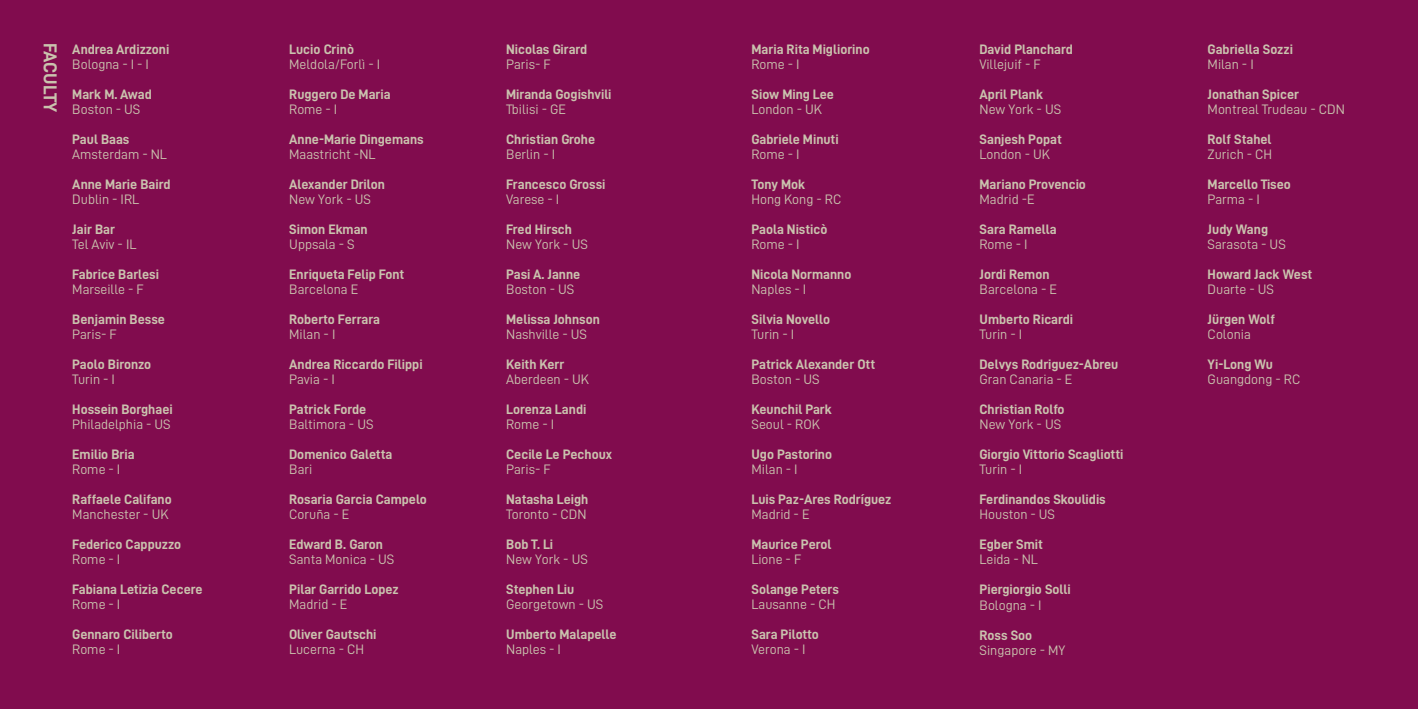
<style>
.page{position:relative;width:1418px;height:709px;background:#fff}
.page>*{position:absolute;margin:0;border:0;box-sizing:border-box;transform-origin:0 0}
.t1{font:18.75px "D DIN Bold";letter-spacing:-.015em;color:#cac3ae}
.t2{font:13.75px "D DIN Bold";color:#cac3ae}
.t3{font:13.75px "D DIN";color:#cac3ae}
</style>
<div class="page">
<div style="left:0;top:0;width:1417px;height:709px;background:#810c4e"></div>
<h1 class="t1" style="left:61px;top:43px;width:71px;rotate:90deg">FACULTY</h1>
<p class="t2" style="left:72px;top:42px;width:99px">Andrea Ardizzoni</p>
<p class="t3" style="left:72px;top:57px;width:78px">Bologna - I - I</p>
<p class="t2" style="left:72px;top:87px;width:81px">Mark M. Awad</p>
<p class="t3" style="left:72px;top:102px;width:70px">Boston - US</p>
<p class="t2" style="left:72px;top:132px;width:59px">Paul Baas</p>
<p class="t3" style="left:72px;top:147px;width:96px">Amsterdam - NL</p>
<p class="t2" style="left:72px;top:177px;width:100px">Anne Marie Baird</p>
<p class="t3" style="left:72px;top:192px;width:69px">Dublin - IRL</p>
<p class="t2" style="left:72px;top:222px;width:44px">Jair Bar</p>
<p class="t3" style="left:72px;top:237px;width:66px">Tel Aviv - IL</p>
<p class="t2" style="left:72px;top:267px;width:88px">Fabrice Barlesi</p>
<p class="t3" style="left:72px;top:282px;width:73px">Marseille - F</p>
<p class="t2" style="left:72px;top:312px;width:94px">Benjamin Besse</p>
<p class="t3" style="left:72px;top:327px;width:46px">Paris- F</p>
<p class="t2" style="left:72px;top:357px;width:80px">Paolo Bironzo</p>
<p class="t3" style="left:72px;top:372px;width:44px">Turin - I</p>
<p class="t2" style="left:72px;top:402px;width:102px">Hossein Borghaei</p>
<p class="t3" style="left:72px;top:417px;width:100px">Philadelphia - US</p>
<p class="t2" style="left:72px;top:447px;width:64px">Emilio Bria</p>
<p class="t3" style="left:72px;top:462px;width:50px">Rome - I</p>
<p class="t2" style="left:72px;top:492px;width:101px">Raffaele Califano</p>
<p class="t3" style="left:72px;top:507px;width:98px">Manchester - UK</p>
<p class="t2" style="left:72px;top:537px;width:110px">Federico Cappuzzo</p>
<p class="t3" style="left:72px;top:552px;width:50px">Rome - I</p>
<p class="t2" style="left:72px;top:582px;width:132px">Fabiana Letizia Cecere</p>
<p class="t3" style="left:72px;top:597px;width:50px">Rome - I</p>
<p class="t2" style="left:72px;top:627px;width:102px">Gennaro Ciliberto</p>
<p class="t3" style="left:72px;top:642px;width:50px">Rome - I</p>
<p class="t2" style="left:289px;top:42px;width:66px">Lucio Crinò</p>
<p class="t3" style="left:289px;top:57px;width:93px">Meldola/Forlì - I</p>
<p class="t2" style="left:289px;top:87px;width:103px">Ruggero De Maria</p>
<p class="t3" style="left:289px;top:102px;width:50px">Rome - I</p>
<p class="t2" style="left:289px;top:132px;width:136px">Anne-Marie Dingemans</p>
<p class="t3" style="left:289px;top:147px;width:88px">Maastricht -NL</p>
<p class="t2" style="left:289px;top:177px;width:97px">Alexander Drilon</p>
<p class="t3" style="left:289px;top:192px;width:83px">New York - US</p>
<p class="t2" style="left:289px;top:222px;width:80px">Simon Ekman</p>
<p class="t3" style="left:289px;top:237px;width:67px">Uppsala - S</p>
<p class="t2" style="left:289px;top:267px;width:117px">Enriqueta Felip Font</p>
<p class="t3" style="left:289px;top:282px;width:70px">Barcelona E</p>
<p class="t2" style="left:289px;top:312px;width:92px">Roberto Ferrara</p>
<p class="t3" style="left:289px;top:327px;width:48px">Milan - I</p>
<p class="t2" style="left:289px;top:357px;width:135px">Andrea Riccardo Filippi</p>
<p class="t3" style="left:289px;top:372px;width:47px">Pavia - I</p>
<p class="t2" style="left:289px;top:402px;width:79px">Patrick Forde</p>
<p class="t3" style="left:289px;top:417px;width:86px">Baltimora - US</p>
<p class="t2" style="left:289px;top:447px;width:104px">Domenico Galetta</p>
<p class="t3" style="left:289px;top:462px;width:25px">Bari</p>
<p class="t2" style="left:289px;top:492px;width:139px">Rosaria Garcia Campelo</p>
<p class="t3" style="left:289px;top:507px;width:62px">Coruña - E</p>
<p class="t2" style="left:289px;top:537px;width:95px">Edward B. Garon</p>
<p class="t3" style="left:289px;top:552px;width:107px">Santa Monica - US</p>
<p class="t2" style="left:289px;top:582px;width:111px">Pilar Garrido Lopez</p>
<p class="t3" style="left:289px;top:597px;width:59px">Madrid - E</p>
<p class="t2" style="left:289px;top:627px;width:89px">Oliver Gautschi</p>
<p class="t3" style="left:289px;top:642px;width:76px">Lucerna - CH</p>
<p class="t2" style="left:506px;top:42px;width:83px">Nicolas Girard</p>
<p class="t3" style="left:506px;top:57px;width:46px">Paris- F</p>
<p class="t2" style="left:506px;top:87px;width:107px">Miranda Gogishvili</p>
<p class="t3" style="left:506px;top:102px;width:61px">Tbilisi - GE</p>
<p class="t2" style="left:506px;top:132px;width:90px">Christian Grohe</p>
<p class="t3" style="left:506px;top:147px;width:50px">Berlin - I</p>
<p class="t2" style="left:506px;top:177px;width:101px">Francesco Grossi</p>
<p class="t3" style="left:506px;top:192px;width:55px">Varese - I</p>
<p class="t2" style="left:506px;top:222px;width:67px">Fred Hirsch</p>
<p class="t3" style="left:506px;top:237px;width:83px">New York - US</p>
<p class="t2" style="left:506px;top:267px;width:76px">Pasi A. Janne</p>
<p class="t3" style="left:506px;top:282px;width:70px">Boston - US</p>
<p class="t2" style="left:506px;top:312px;width:95px">Melissa Johnson</p>
<p class="t3" style="left:506px;top:327px;width:82px">Nashville - US</p>
<p class="t2" style="left:506px;top:357px;width:60px">Keith Kerr</p>
<p class="t3" style="left:506px;top:372px;width:84px">Aberdeen - UK</p>
<p class="t2" style="left:506px;top:402px;width:82px">Lorenza Landi</p>
<p class="t3" style="left:506px;top:417px;width:50px">Rome - I</p>
<p class="t2" style="left:506px;top:447px;width:107px">Cecile Le Pechoux</p>
<p class="t3" style="left:506px;top:462px;width:46px">Paris- F</p>
<p class="t2" style="left:506px;top:492px;width:84px">Natasha Leigh</p>
<p class="t3" style="left:506px;top:507px;width:82px">Toronto - CDN</p>
<p class="t2" style="left:506px;top:537px;width:48px">Bob T. Li</p>
<p class="t3" style="left:506px;top:552px;width:83px">New York - US</p>
<p class="t2" style="left:506px;top:582px;width:70px">Stephen Liu</p>
<p class="t3" style="left:506px;top:597px;width:99px">Georgetown - US</p>
<p class="t2" style="left:506px;top:627px;width:112px">Umberto Malapelle</p>
<p class="t3" style="left:506px;top:642px;width:56px">Naples - I</p>
<p class="t2" style="left:751px;top:42px;width:120px">Maria Rita Migliorino</p>
<p class="t3" style="left:751px;top:57px;width:50px">Rome - I</p>
<p class="t2" style="left:751px;top:87px;width:84px">Siow Ming Lee</p>
<p class="t3" style="left:751px;top:102px;width:72px">London - UK</p>
<p class="t2" style="left:751px;top:132px;width:89px">Gabriele Minuti</p>
<p class="t3" style="left:751px;top:147px;width:50px">Rome - I</p>
<p class="t2" style="left:751px;top:177px;width:55px">Tony Mok</p>
<p class="t3" style="left:751px;top:192px;width:91px">Hong Kong - RC</p>
<p class="t2" style="left:751px;top:222px;width:77px">Paola Nisticò</p>
<p class="t3" style="left:751px;top:237px;width:50px">Rome - I</p>
<p class="t2" style="left:751px;top:267px;width:101px">Nicola Normanno</p>
<p class="t3" style="left:751px;top:282px;width:56px">Naples - I</p>
<p class="t2" style="left:751px;top:312px;width:80px">Silvia Novello</p>
<p class="t3" style="left:751px;top:327px;width:44px">Turin - I</p>
<p class="t2" style="left:751px;top:357px;width:125px">Patrick Alexander Ott</p>
<p class="t3" style="left:751px;top:372px;width:70px">Boston - US</p>
<p class="t2" style="left:751px;top:402px;width:82px">Keunchil Park</p>
<p class="t3" style="left:751px;top:417px;width:70px">Seoul - ROK</p>
<p class="t2" style="left:751px;top:447px;width:82px">Ugo Pastorino</p>
<p class="t3" style="left:751px;top:462px;width:48px">Milan - I</p>
<p class="t2" style="left:751px;top:492px;width:141px">Luis Paz-Ares Rodríguez</p>
<p class="t3" style="left:751px;top:507px;width:59px">Madrid - E</p>
<p class="t2" style="left:751px;top:537px;width:81px">Maurice Perol</p>
<p class="t3" style="left:751px;top:552px;width:51px">Lione - F</p>
<p class="t2" style="left:751px;top:582px;width:89px">Solange Peters</p>
<p class="t3" style="left:751px;top:597px;width:85px">Lausanne - CH</p>
<p class="t2" style="left:751px;top:627px;width:69px">Sara Pilotto</p>
<p class="t3" style="left:751px;top:642px;width:55px">Verona - I</p>
<p class="t2" style="left:979px;top:42px;width:95px">David Planchard</p>
<p class="t3" style="left:979px;top:57px;width:63px">Villejuif - F</p>
<p class="t2" style="left:979px;top:87px;width:65px">April Plank</p>
<p class="t3" style="left:979px;top:102px;width:83px">New York - US</p>
<p class="t2" style="left:979px;top:132px;width:84px">Sanjesh Popat</p>
<p class="t3" style="left:979px;top:147px;width:72px">London - UK</p>
<p class="t2" style="left:979px;top:177px;width:108px">Mariano Provencio</p>
<p class="t3" style="left:979px;top:192px;width:56px">Madrid -E</p>
<p class="t2" style="left:979px;top:222px;width:79px">Sara Ramella</p>
<p class="t3" style="left:979px;top:237px;width:50px">Rome - I</p>
<p class="t2" style="left:979px;top:267px;width:71px">Jordi Remon</p>
<p class="t3" style="left:979px;top:282px;width:79px">Barcelona - E</p>
<p class="t2" style="left:979px;top:312px;width:95px">Umberto Ricardi</p>
<p class="t3" style="left:979px;top:327px;width:44px">Turin - I</p>
<p class="t2" style="left:979px;top:357px;width:140px">Delvys Rodriguez-Abreu</p>
<p class="t3" style="left:979px;top:372px;width:94px">Gran Canaria - E</p>
<p class="t2" style="left:979px;top:402px;width:87px">Christian Rolfo</p>
<p class="t3" style="left:979px;top:417px;width:83px">New York - US</p>
<p class="t2" style="left:979px;top:447px;width:145px">Giorgio Vittorio Scagliotti</p>
<p class="t3" style="left:979px;top:462px;width:44px">Turin - I</p>
<p class="t2" style="left:979px;top:492px;width:128px">Ferdinandos Skoulidis</p>
<p class="t3" style="left:979px;top:507px;width:77px">Houston - US</p>
<p class="t2" style="left:979px;top:537px;width:65px">Egber Smit</p>
<p class="t3" style="left:979px;top:552px;width:60px">Leida - NL</p>
<p class="t2" style="left:979px;top:582px;width:93px">Piergiorgio Solli</p>
<p class="t3" style="left:979px;top:597px;width:63px">Bologna - I</p>
<p class="t2" style="left:979px;top:627px;width:54px">Ross Soo</p>
<p class="t3" style="left:979px;top:642px;width:87px">Singapore - MY</p>
<p class="t2" style="left:1207px;top:42px;width:87px">Gabriella Sozzi</p>
<p class="t3" style="left:1207px;top:57px;width:48px">Milan - I</p>
<p class="t2" style="left:1207px;top:87px;width:93px">Jonathan Spicer</p>
<p class="t3" style="left:1207px;top:102px;width:139px">Montreal Trudeau - CDN</p>
<p class="t2" style="left:1207px;top:132px;width:65px">Rolf Stahel</p>
<p class="t3" style="left:1207px;top:147px;width:66px">Zurich - CH</p>
<p class="t2" style="left:1207px;top:177px;width:85px">Marcello Tiseo</p>
<p class="t3" style="left:1207px;top:192px;width:54px">Parma - I</p>
<p class="t2" style="left:1207px;top:222px;width:62px">Judy Wang</p>
<p class="t3" style="left:1207px;top:237px;width:80px">Sarasota - US</p>
<p class="t2" style="left:1207px;top:267px;width:106px">Howard Jack West</p>
<p class="t3" style="left:1207px;top:282px;width:68px">Duarte - US</p>
<p class="t2" style="left:1207px;top:312px;width:69px">Jürgen Wolf</p>
<p class="t3" style="left:1207px;top:327px;width:45px">Colonia</p>
<p class="t2" style="left:1207px;top:357px;width:67px">Yi-Long Wu</p>
<p class="t3" style="left:1207px;top:372px;width:94px">Guangdong - RC</p>
</div>
